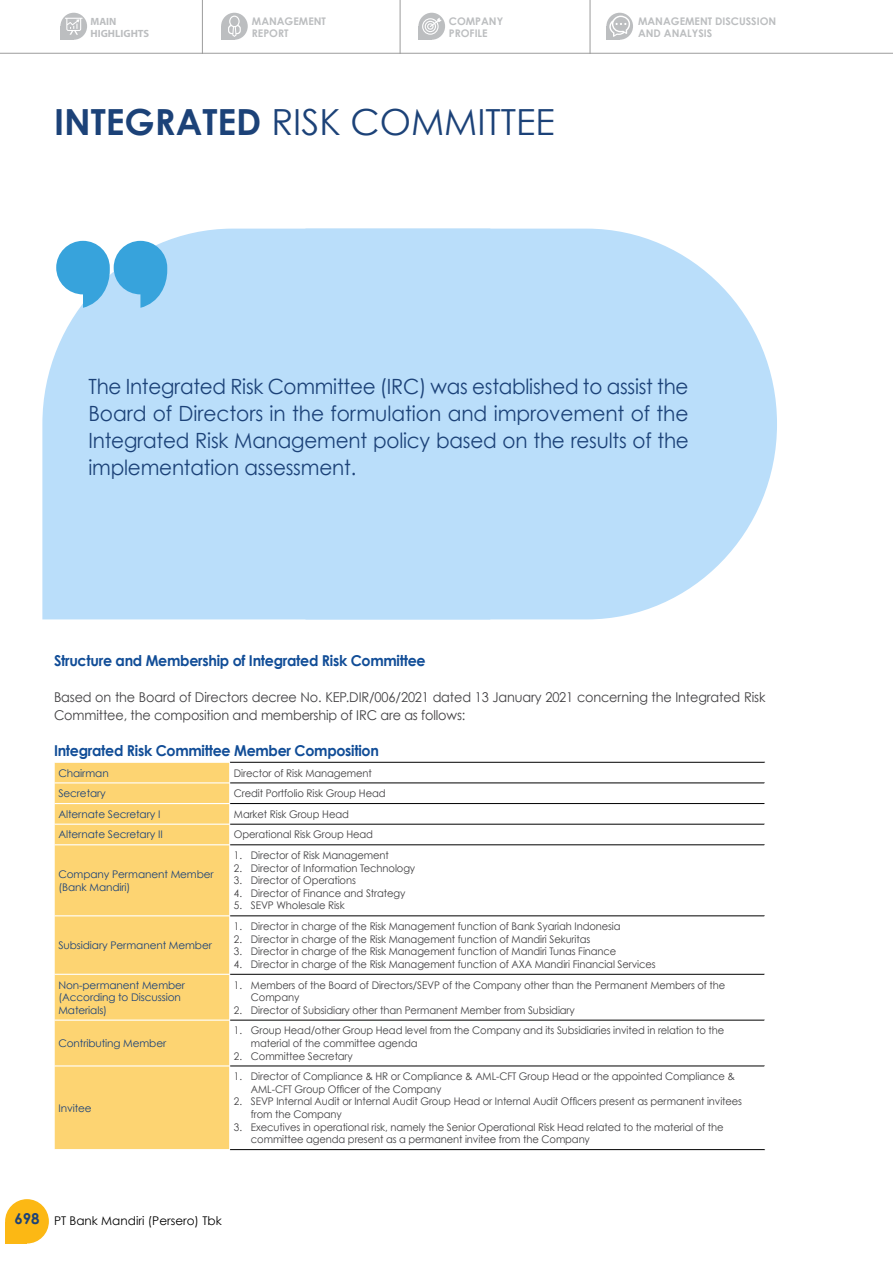
<style>
.page{position:relative;width:893px;height:1263px;background:#fff}
.page>*{position:absolute;margin:0;border:0;box-sizing:border-box;transform-origin:0 0}
.t1{font:36px "Century Gothic";color:#1c4278}
.t2{font:21px/27px "Century Gothic";letter-spacing:-.01em;color:#1c4278;text-align:justify;scale:.95 1}
.t3{font:700 15px "Century Gothic";letter-spacing:-.02em;color:#114d97;scale:.95 1}
.t4{font:13.5px/18px "Century Gothic";letter-spacing:-.01em;color:#414042;scale:.95 1}
.t5{font:12px "Century Gothic";color:#000}
.t6{font:10.5px/12.6px "Century Gothic";letter-spacing:-.01em;color:#414042;scale:.95 1}
.t7{font:10.5px/12.6px "Century Gothic";letter-spacing:-.01em;color:#1c4278}
.t8{font:700 10.5px/12.6px "Century Gothic";color:#bcbec0}
.t9{font:700 10.5px/12.6px "Myriad Pro";color:#bcbec0}
.s1{font-weight:700}
.s2{font-weight:700;font-size:15px;color:#1c4278}
</style>
<div class="page">
<div style="left:5px;top:1199px;width:44px;height:44px;background:#fcb814;border-radius:50%"></div>
<div style="left:5px;top:1221px;width:22px;height:22px;background:#fcb814"></div>
<hr style="left:0;top:53px;width:893px;height:1px;background:#9c9c9c">
<hr style="left:202px;top:0;width:1px;height:54px;background:#9c9c9c">
<hr style="left:400px;top:0;width:1px;height:54px;background:#9c9c9c">
<hr style="left:590px;top:0;width:1px;height:54px;background:#9c9c9c">
<div style="left:221px;top:13px;width:27px;height:27px;background:#bcbec0;border-radius:50%"></div>
<div style="left:221px;top:26px;width:13px;height:14px;background:#bcbec0"></div>
<div style="left:418px;top:13px;width:27px;height:27px;background:#bcbec0;border-radius:50%"></div>
<div style="left:418px;top:26px;width:14px;height:14px;background:#bcbec0"></div>
<div style="left:606px;top:13px;width:27px;height:27px;background:#bcbec0;border-radius:50%"></div>
<div style="left:606px;top:26px;width:14px;height:14px;background:#bcbec0"></div>
<svg style="left:228px;top:16px;width:13px;height:21px"></svg>
<svg style="left:609px;top:16px;width:21px;height:21px"></svg>
<svg style="left:422px;top:18px;width:19px;height:17px"></svg>
<svg style="left:60px;top:13px;width:27px;height:27px"></svg>
<div style="left:60px;top:26px;width:14px;height:14px;background:#bcbec0"></div>
<svg style="left:65px;top:18px;width:18px;height:17px"></svg>
<div style="left:55px;top:763px;width:174px;height:386px;background:#fdd472"></div>
<hr style="left:230px;top:762px;width:535px;height:1px;background:#000">
<hr style="left:230px;top:783px;width:535px;height:1px;background:#000">
<hr style="left:230px;top:803px;width:535px;height:1px;background:#000">
<hr style="left:230px;top:824px;width:535px;height:1px;background:#000">
<hr style="left:230px;top:844px;width:535px;height:1px;background:#000">
<hr style="left:230px;top:915px;width:535px;height:1px;background:#000">
<hr style="left:230px;top:974px;width:535px;height:1px;background:#000">
<hr style="left:230px;top:1020px;width:535px;height:1px;background:#000">
<hr style="left:230px;top:1066px;width:535px;height:1px;background:#000">
<hr style="left:230px;top:1149px;width:535px;height:1px;background:#000">
<svg style="left:54px;top:762px;width:1px;height:82px"></svg>
<svg style="left:229px;top:762px;width:1px;height:83px"></svg>
<hr style="left:54px;top:782px;width:175px;height:1px;background:#fff">
<hr style="left:54px;top:803px;width:175px;height:1px;background:#fff">
<hr style="left:54px;top:824px;width:175px;height:1px;background:#fff">
<hr style="left:54px;top:844px;width:175px;height:1px;background:#fff">
<hr style="left:54px;top:915px;width:175px;height:1px;background:#fff">
<hr style="left:54px;top:974px;width:175px;height:1px;background:#fff">
<hr style="left:54px;top:1019px;width:175px;height:2px;background:#fff">
<hr style="left:54px;top:1065px;width:175px;height:1px;background:#fff">
<svg style="left:490px;top:229px;width:287px;height:390px;background:#c3e2fa"></svg>
<div style="left:42px;top:229px;width:448px;height:390px;background:#badefa"></div>
<svg style="left:56px;top:241px;width:111px;height:67px;background:#6cbbe6"></svg>
<p class="t9" style="left:91px;top:14px;width:60px">MAIN<br>HIGHLIGHTS</p>
<p class="t8" style="left:252px;top:14px;width:76px">MANAGEMENT<br>REPORT</p>
<p class="t8" style="left:449px;top:14px;width:56px">COMPANY<br>PROFILE</p>
<h1 class="t1" style="left:54px;top:100px;width:502px"><span class="s1">INTEGRATED</span> RISK COMMITTEE</h1>
<p class="t8" style="left:638px;top:14px;width:140px">MANAGEMENT DISCUSSION<br>AND ANALYSIS</p>
<h2 class="t2" style="left:88px;top:372px;width:634px">The Integrated Risk Committee (IRC) was established to assist the Board of Directors in the formulation and improvement of the Integrated Risk Management policy based on the results of the implementation assessment.</h2>
<h3 class="t3" style="left:54px;top:651px;width:393px">Structure and Membership of Integrated Risk Committee</h3>
<p class="t4" style="left:54px;top:688px;width:750px">Based on the Board of Directors decree No. KEP.DIR/006/2021 dated 13 January 2021 concerning the Integrated Risk<br>Committee, the composition and membership of IRC are as follows:</p>
<h3 class="t3" style="left:54px;top:741px;width:343px">Integrated Risk Committee Member Composition</h3>
<p class="t7" style="left:58px;top:766px;width:52px">Chairman</p>
<p class="t6" style="left:234px;top:766px;width:147px">Director of Risk Management</p>
<p class="t7" style="left:58px;top:787px;width:49px">Secretary</p>
<p class="t6" style="left:234px;top:787px;width:161px">Credit Portfolio Risk Group Head</p>
<p class="t7" style="left:58px;top:807px;width:103px">Alternate Secretary I</p>
<p class="t6" style="left:234px;top:807px;width:123px">Market Risk Group Head</p>
<p class="t7" style="left:58px;top:828px;width:106px">Alternate Secretary II</p>
<p class="t6" style="left:234px;top:828px;width:148px">Operational Risk Group Head</p>
<p class="t7" style="left:58px;top:868px;width:157px">Company Permanent Member (Bank Mandiri)</p>
<p class="t6" style="left:234px;top:849px;width:165px">1. Director of Risk Management</p>
<p class="t6" style="left:234px;top:861px;width:192px">2. Director of Information Technology</p>
<p class="t6" style="left:234px;top:874px;width:130px">3. Director of Operations</p>
<p class="t6" style="left:234px;top:887px;width:182px">4. Director of Finance and Strategy</p>
<p class="t6" style="left:234px;top:899px;width:118px">5. SEVP Wholesale Risk</p>
<p class="t7" style="left:58px;top:939px;width:155px">Subsidiary Permanent Member</p>
<p class="t6" style="left:234px;top:920px;width:409px">1. Director in charge of the Risk Management function of Bank Syariah Indonesia</p>
<p class="t6" style="left:234px;top:932px;width:377px">2. Director in charge of the Risk Management function of Mandiri Sekuritas</p>
<p class="t6" style="left:234px;top:945px;width:404px">3. Director in charge of the Risk Management function of Mandiri Tunas Finance</p>
<p class="t6" style="left:234px;top:958px;width:445px">4. Director in charge of the Risk Management function of AXA Mandiri Financial Services</p>
<p class="t7" style="left:58px;top:978px;width:128px">Non-permanent Member (According to Discussion<br>Materials)</p>
<p class="t6" style="left:251px;top:978px;width:501px;text-indent:-17px">1. Members of the Board of Directors/SEVP of the Company other than the Permanent Members of the<br>Company</p>
<p class="t6" style="left:234px;top:1003px;width:360px">2. Director of Subsidiary other than Permanent Member from Subsidiary</p>
<p class="t7" style="left:58px;top:1037px;width:109px">Contributing Member</p>
<p class="t7" style="left:58px;top:1101px;width:35px">Invitee</p>
<p class="t6" style="left:251px;top:1024px;width:500px;text-indent:-17px">1. Group Head/other Group Head level from the Company and its Subsidiaries invited in relation to the material of the committee agenda</p>
<p class="t6" style="left:234px;top:1049px;width:127px">2. Committee Secretary</p>
<p class="t6" style="left:251px;top:1070px;width:511px;text-indent:-17px">1. Director of Compliance &amp; HR or Compliance &amp; AML-CFT Group Head or the appointed Compliance &amp;<br>AML-CFT Group Officer of the Company</p>
<p class="t6" style="left:251px;top:1095px;width:519px;text-indent:-17px">2. SEVP Internal Audit or Internal Audit Group Head or Internal Audit Officers present as permanent invitees from the Company</p>
<p class="t6" style="left:251px;top:1120px;width:499px;text-indent:-17px">3. Executives in operational risk, namely the Senior Operational Risk Head related to the material of the committee agenda present as a permanent invitee from the Company</p>
<p class="t5" style="left:14px;top:1214px;width:209px"><span class="s2">698</span> PT Bank Mandiri (Persero) Tbk</p>
</div>
